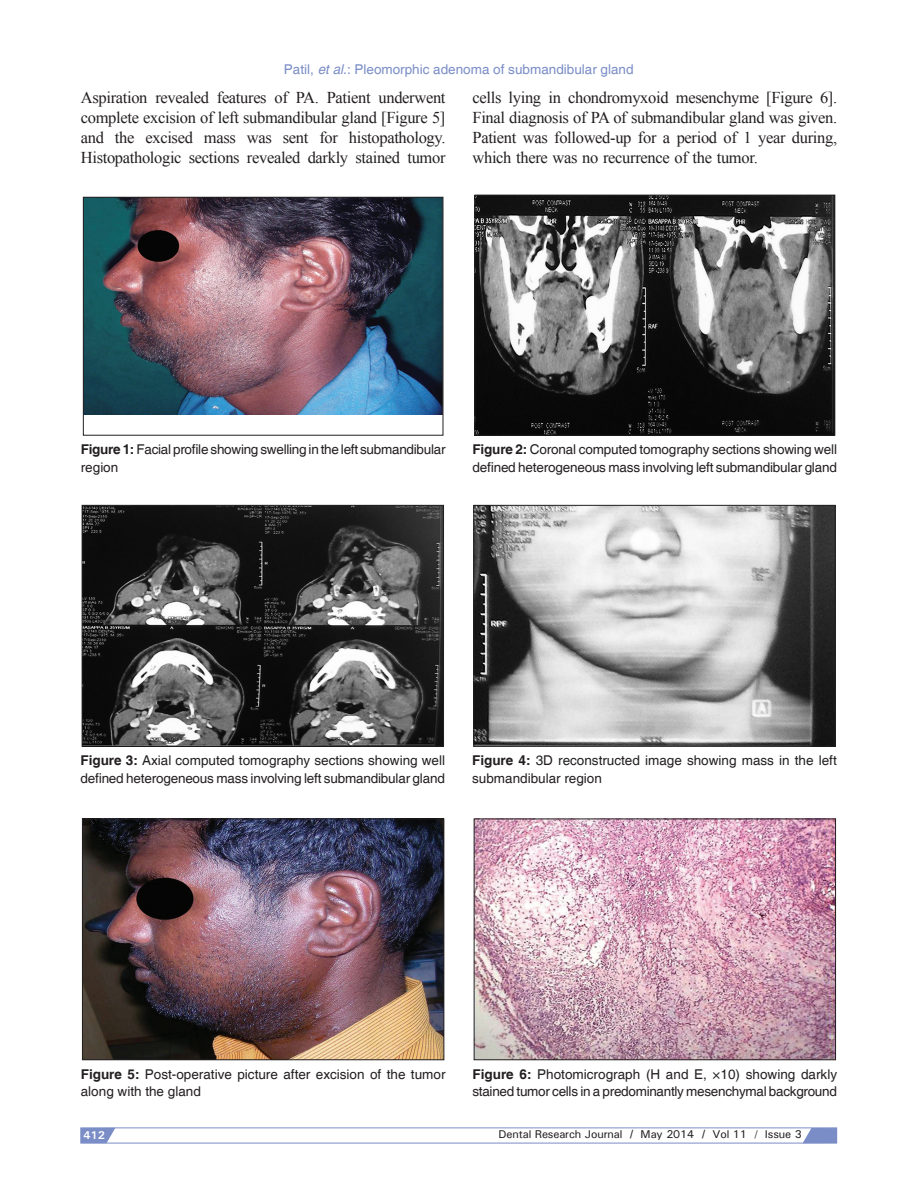
<style>
.page{position:relative;width:918px;height:1188px;background:#fff}
.page>*{position:absolute;margin:0;border:0;box-sizing:border-box;transform-origin:0 0}
.t1{font:16.5px/19.8px "Times New Roman";letter-spacing:-.02em;color:#231f20;text-align:justify}
.t2{font:13.5px/17.5px "Helvetica";letter-spacing:-.01em;color:#231f20}
.t3{font:13.5px "Helvetica";color:#7a8dc7}
.t4{font:500 11.25px "Univers";letter-spacing:-.01em;color:#231f20}
.t5{font:700 11.25px "Univers";color:#fff}
.s1{font-style:italic}
.s2{font-weight:700}
.s3{font-weight:700;font-size:12px}
</style>
<div class="page">
<svg style="left:80px;top:1128px;width:758px;height:15px"></svg>
<img style="left:476px;top:197px;width:357px;height:237px">
<div style="left:474px;top:195px;width:361px;height:241px;border:1px solid #231f20"></div>
<img style="left:84px;top:507px;width:358px;height:238px">
<div style="left:82px;top:505px;width:362px;height:242px;border:1px solid #231f20"></div>
<img style="left:475px;top:507px;width:359px;height:238px">
<div style="left:473px;top:505px;width:363px;height:242px;border:1px solid #231f20"></div>
<img style="left:85px;top:199px;width:356px;height:215px">
<div style="left:83px;top:197px;width:360px;height:239px;border:1px solid #231f20"></div>
<img style="left:84px;top:821px;width:358px;height:237px">
<div style="left:82px;top:819px;width:362px;height:241px;border:1px solid #231f20"></div>
<img style="left:476px;top:821px;width:358px;height:237px">
<div style="left:474px;top:819px;width:362px;height:241px;border:1px solid #231f20"></div>
<p class="t3" style="left:284px;top:61px;width:351px">Patil, <span class="s1">et al</span>.: Pleomorphic adenoma of submandibular gland</p>
<p class="t1" style="left:81px;top:88px;width:366px">Aspiration revealed features of PA. Patient underwent complete excision of left submandibular gland [Figure 5] and the excised mass was sent for histopathology.<br>Histopathologic sections revealed darkly stained tumor</p>
<p class="t1" style="left:473px;top:88px;width:366px">cells lying in chondromyxoid mesenchyme [Figure 6].<br>Final diagnosis of PA of submandibular gland was given.<br>Patient was followed-up for a period of 1 year during, which there was no recurrence of the tumor.</p>
<p class="t2" style="left:81px;top:441px;width:366px"><span class="s2">Figure 1:</span> Facial profile showing swelling in the left submandibular region</p>
<p class="t2" style="left:472px;top:441px;width:366px"><span class="s2">Figure 2:</span> Coronal computed tomography sections showing well defined heterogeneous mass involving left submandibular gland</p>
<p class="t2" style="left:80px;top:752px;width:366px"><span class="s2">Figure 3:</span> Axial computed tomography sections showing well defined heterogeneous mass involving left submandibular gland</p>
<p class="t2" style="left:472px;top:752px;width:366px"><span class="s2">Figure 4:</span> 3D reconstructed image showing mass in the left submandibular region</p>
<p class="t2" style="left:81px;top:1066px;width:366px"><span class="s2">Figure 5:</span> Post-operative picture after excision of the tumor along with the gland</p>
<p class="t2" style="left:472px;top:1066px;width:366px"><span class="s2">Figure 6:</span> Photomicrograph (H and E, ×10) showing darkly stained tumor cells in a predominantly mesenchymal background</p>
<p class="t5" style="left:84px;top:1128px;width:23px">412</p>
<p class="t4" style="left:499px;top:1127px;width:305px">Dental Research Journal <span class="s3">/</span> May 2014 <span class="s3">/</span> Vol 11 / Issue 3</p>
</div>
